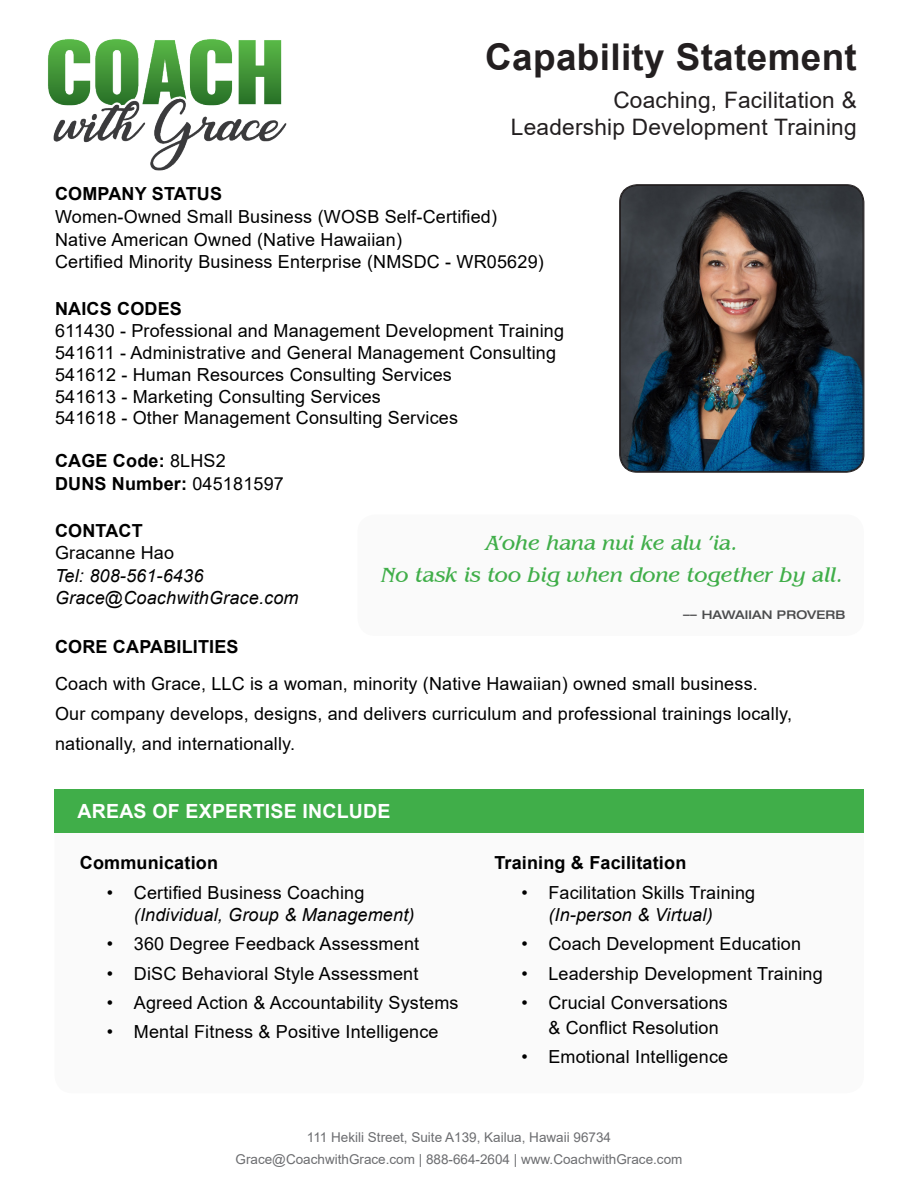
<style>
.page{position:relative;width:918px;height:1188px;background:#fff}
.page>*{position:absolute;margin:0;border:0;box-sizing:border-box;transform-origin:0 0}
.DSWA_Sub_Header{font:700 36.9px "Arial";letter-spacing:.01em;color:#231f20}
.DSWA_Sub_Header-2{font:22.65px "Arial";letter-spacing:.01em;color:#231f20}
.DSWA_Regular{font:italic 21px "Benguiat IT Cby BT";letter-spacing:.01em;color:#40ae49}
.DSWA_Sub_Header-3{font:italic 21px "Benguiat IT Cby BT";letter-spacing:.01em;color:#40ae49}
.DSWA_Sub_Header-4{font:700 19.5px "Arial";letter-spacing:.01em;color:#fff}
.DSWA_Sub_Header-5{font:18px/22.5px "Arial";letter-spacing:.01em;color:#000}
.DSWA_Sub_Header-6{font:italic 18px/22.5px "Arial";letter-spacing:.01em;color:#000}
.DSWA_Sub_Header-7{font:700 18px/22.5px "Arial";letter-spacing:.01em;color:#000}
.t1{font:13.5px/21.1px "Arial";color:#6c6d70;text-align:center}
.DSWA_Sub_Header-8{font:500 expanded 12px "Helvetica Neue LT Std";letter-spacing:.01em;color:#4b4c4d}
.s1{font-weight:700}
.s2{font-weight:400}
.s3{font-weight:700;font-style:normal}
.s4{font-style:normal}
.s5{font-weight:400;font-size:13.5px;color:#3e3e3f}
.s6{font-style:italic}
</style>
<div class="page">
<div style="left:357px;top:514px;width:507px;height:122px;background:#fafafa;border-radius:18px"></div>
<div style="left:55px;top:805px;width:809px;height:288px;background:#fafafa;border-radius:18px"></div>
<div style="left:55px;top:789px;width:809px;height:43px;background:#40ae49"></div>
<img style="left:620px;top:185px;width:243px;height:287px">
<div style="left:620px;top:185px;width:243px;height:287px;border:1px solid #231f20;border-radius:17px"></div>
<img style="left:48px;top:39px;width:239px;height:132px">
<p class="DSWA_Sub_Header" style="left:485px;top:31px;width:373px">Capability Statement</p>
<p class="DSWA_Sub_Header-2" style="left:613px;top:85px;width:245px">Coaching, Facilitation &amp;</p>
<p class="DSWA_Sub_Header-2" style="left:511px;top:112px;width:347px">Leadership Development Training</p>
<p class="DSWA_Sub_Header-7" style="left:55px;top:183px;width:169px">COMPANY STATUS</p>
<p class="DSWA_Sub_Header-5" style="left:55px;top:206px;width:490px">Women-Owned Small Business (WOSB Self-Certified)<br>Native American Owned (Native Hawaiian)<br>Certified Minority Business Enterprise (NMSDC - WR05629)</p>
<p class="DSWA_Sub_Header-5" style="left:55px;top:297px;width:510px"><span class="s1">NAICS CODES<br></span>611430 - Professional and Management Development Training</p>
<p class="DSWA_Sub_Header-5" style="left:55px;top:341px;width:502px">541611 - Administrative and General Management Consulting</p>
<p class="DSWA_Sub_Header-5" style="left:55px;top:363px;width:398px">541612 - Human Resources Consulting Services</p>
<p class="DSWA_Sub_Header-5" style="left:55px;top:385px;width:327px">541613 - Marketing Consulting Services</p>
<p class="DSWA_Sub_Header-5" style="left:55px;top:407px;width:405px">541618 - Other Management Consulting Services</p>
<p class="DSWA_Sub_Header-7" style="left:55px;top:450px;width:230px">CAGE Code: <span class="s2">8LHS2<br></span>DUNS Number: <span class="s2">045181597</span></p>
<p class="DSWA_Sub_Header-6" style="left:55px;top:519px;width:245px"><span class="s3">CONTACT<br></span><span class="s4">Gracanne Hao<br></span>Tel: 808-561-6436<br>Grace@CoachwithGrace.com</p>
<p class="DSWA_Sub_Header-3" style="left:487px;top:531px;width:253px">A’ohe hana nui ke alu ’ia.</p>
<p class="DSWA_Regular" style="left:381px;top:562px;width:463px">No task is too big when done together by all.</p>
<p class="DSWA_Sub_Header-8" style="left:683px;top:607px;width:164px"><span class="s5">––</span> HAWAIIAN PROVERB</p>
<p class="DSWA_Sub_Header-7" style="left:55px;top:635px;width:185px">CORE CAPABILITIES</p>
<p class="DSWA_Sub_Header-5" style="left:55px;top:668px;width:738px;line-height:30px">Coach with Grace, LLC is a woman, minority (Native Hawaiian) owned small business.<br>Our company develops, designs, and delivers curriculum and professional trainings locally, nationally, and internationally.</p>
<p class="DSWA_Sub_Header-4" style="left:78px;top:798px;width:315px">AREAS OF EXPERTISE INCLUDE</p>
<p class="DSWA_Sub_Header-7" style="left:80px;top:852px;width:140px">Communication</p>
<p class="DSWA_Sub_Header-6" style="left:134px;top:881px;width:282px;text-indent:-27px"><span class="s4">• Certified Business Coaching </span>(Individual, Group &amp; Management)</p>
<p class="DSWA_Sub_Header-5" style="left:107px;top:933px;width:314px">• 360 Degree Feedback Assessment</p>
<p class="DSWA_Sub_Header-5" style="left:107px;top:962px;width:313px">• DiSC Behavioral Style Assessment</p>
<p class="DSWA_Sub_Header-5" style="left:107px;top:991px;width:353px">• Agreed Action &amp; Accountability Systems</p>
<p class="DSWA_Sub_Header-5" style="left:107px;top:1020px;width:333px">• Mental Fitness &amp; Positive Intelligence</p>
<p class="DSWA_Sub_Header-7" style="left:494px;top:852px;width:194px">Training &amp; Facilitation</p>
<p class="DSWA_Sub_Header-5" style="left:548px;top:881px;width:208px;text-indent:-27px">• Facilitation Skills Training <span class="s6">(In-person &amp; Virtual)</span></p>
<p class="DSWA_Sub_Header-5" style="left:521px;top:933px;width:281px">• Coach Development Education</p>
<p class="DSWA_Sub_Header-5" style="left:521px;top:962px;width:303px">• Leadership Development Training</p>
<p class="DSWA_Sub_Header-5" style="left:548px;top:990px;width:181px;line-height:25.5px;text-indent:-27px">• Crucial Conversations &amp; Conflict Resolution</p>
<p class="DSWA_Sub_Header-5" style="left:521px;top:1045px;width:208px">• Emotional Intelligence</p>
<p class="t1" style="left:236px;top:1127px;width:448px">111 Hekili Street, Suite A139, Kailua, Hawaii 96734<br>Grace@CoachwithGrace.com | 888-664-2604 | www.CoachwithGrace.com</p>
</div>
